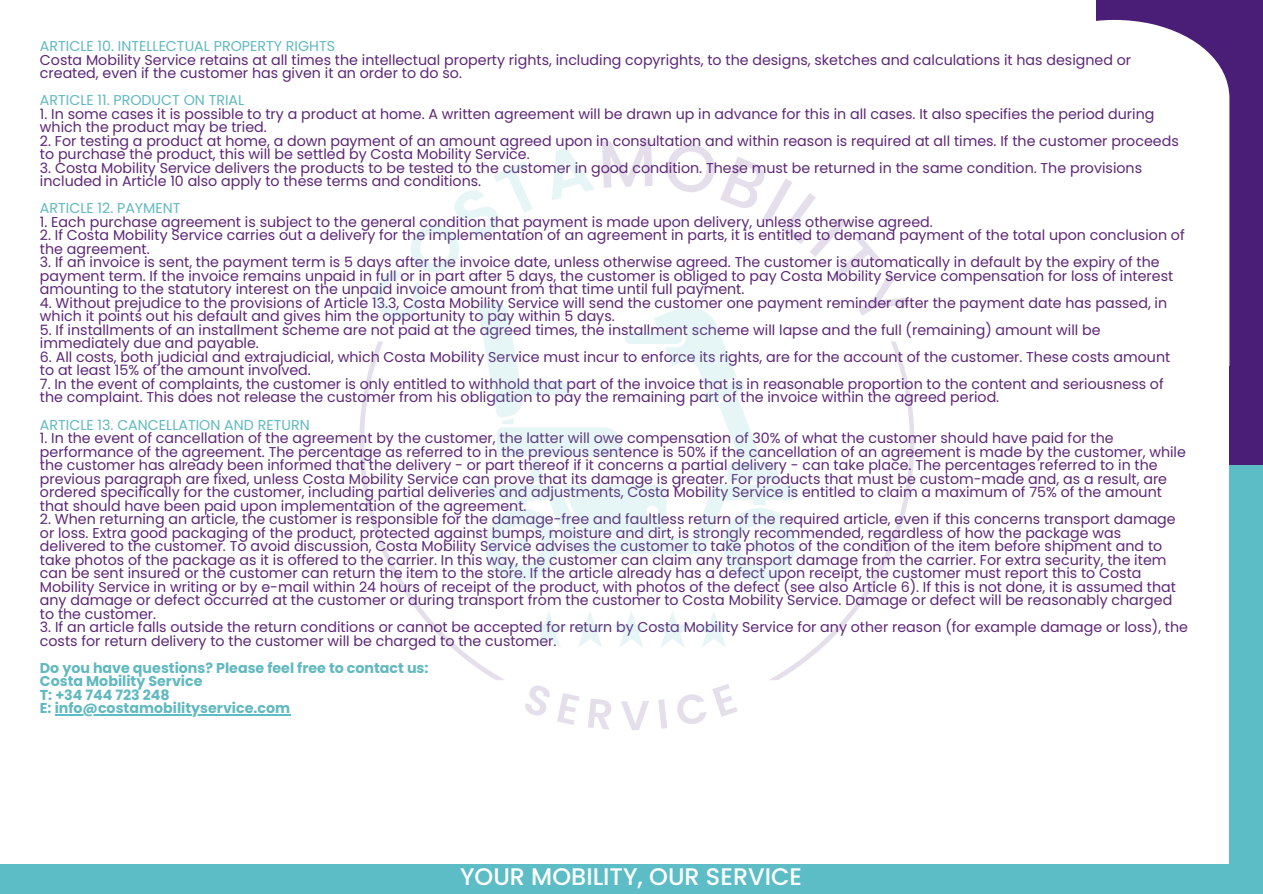
<style>
.page{position:relative;width:1263px;height:894px;background:#fff}
.page>*{position:absolute;margin:0;border:0;box-sizing:border-box;transform-origin:0 0}
.t1{font:500 24px "Poppins";color:#fff}
.t2{font:14.25px/13.5px "Poppins";color:#5d2775}
.t3{font:700 14.25px/13.5px "Poppins";color:#61b9bf}
.t4{font:14.25px "Poppins";color:#61b9bf}
</style>
<div class="page">
<div style="left:1072px;top:374px;width:191px;height:519px;background:#5cbdc6"></div>
<div style="left:1096px;top:0;width:167px;height:464px;background:#4a1d76"></div>
<div style="left:1072px;top:366px;width:157px;height:498px;background:#fff"></div>
<div style="left:0;top:864px;width:1262px;height:29px;background:#5cbdc6"></div>
<div style="left:1096px;top:20px;width:133px;height:346px;background:#fff"></div>
<hr style="left:55px;top:714px;width:235px;height:1px;background:#5cbdc6">
<img style="left:359px;top:139px;width:556px;height:591px">
<p class="t4" style="left:40px;top:38px;width:297px">ARTICLE 10. INTELLECTUAL PROPERTY RIGHTS</p>
<p class="t2" style="left:40px;top:53px;width:1093px">Costa Mobility Service retains at all times the intellectual property rights, including copyrights, to the designs, sketches and calculations it has designed or created, even if the customer has given it an order to do so.</p>
<p class="t4" style="left:40px;top:92px;width:206px">ARTICLE 11. PRODUCT ON TRIAL</p>
<p class="t2" style="left:40px;top:107px;width:1116px">1. In some cases it is possible to try a product at home. A written agreement will be drawn up in advance for this in all cases. It also specifies the period during which the product may be tried.</p>
<p class="t2" style="left:40px;top:134px;width:1140px">2. For testing a product at home, a down payment of an amount agreed upon in consultation and within reason is required at all times. If the customer proceeds to purchase the product, this will be settled by Costa Mobility Service.</p>
<p class="t2" style="left:40px;top:161px;width:1104px">3. Costa Mobility Service delivers the products to be tested to the customer in good condition. These must be returned in the same condition. The provisions included in Article 10 also apply to these terms and conditions.</p>
<p class="t4" style="left:40px;top:200px;width:142px">ARTICLE 12. PAYMENT</p>
<p class="t2" style="left:40px;top:215px;width:894px">1. Each purchase agreement is subject to the general condition that payment is made upon delivery, unless otherwise agreed.</p>
<p class="t2" style="left:40px;top:229px;width:1146px">2. If Costa Mobility Service carries out a delivery for the implementation of an agreement in parts, it is entitled to demand payment of the total upon conclusion of the agreement.</p>
<p class="t2" style="left:40px;top:256px;width:1135px">3. If an invoice is sent, the payment term is 5 days after the invoice date, unless otherwise agreed. The customer is automatically in default by the expiry of the payment term. If the invoice remains unpaid in full or in part after 5 days, the customer is obliged to pay Costa Mobility Service compensation for loss of interest amounting to the statutory interest on the unpaid invoice amount from that time until full payment.</p>
<p class="t2" style="left:40px;top:296px;width:1129px">4. Without prejudice to the provisions of Article 13.3, Costa Mobility Service will send the customer one payment reminder after the payment date has passed, in which it points out his default and gives him the opportunity to pay within 5 days.</p>
<p class="t2" style="left:40px;top:323px;width:1062px">5. If installments of an installment scheme are not paid at the agreed times, the installment scheme will lapse and the full (remaining) amount will be immediately due and payable.</p>
<p class="t2" style="left:40px;top:350px;width:1132px">6. All costs, both judicial and extrajudicial, which Costa Mobility Service must incur to enforce its rights, are for the account of the customer. These costs amount to at least 15% of the amount involved.</p>
<p class="t2" style="left:40px;top:377px;width:1125px">7. In the event of complaints, the customer is only entitled to withhold that part of the invoice that is in reasonable proportion to the content and seriousness of the complaint. This does not release the customer from his obligation to pay the remaining part of the invoice within the agreed period.</p>
<p class="t4" style="left:40px;top:416px;width:271px">ARTICLE 13. CANCELLATION AND RETURN</p>
<p class="t2" style="left:40px;top:431px;width:1147px">1. In the event of cancellation of the agreement by the customer, the latter will owe compensation of 30% of what the customer should have paid for the performance of the agreement. The percentage as referred to in the previous sentence is 50% if the cancellation of an agreement is made by the customer, while the customer has already been informed that the delivery - or part thereof if it concerns a partial delivery - can take place. The percentages referred to in the previous paragraph are fixed, unless Costa Mobility Service can prove that its damage is greater. For products that must be custom-made and, as a result, are ordered specifically for the customer, including partial deliveries and adjustments, Costa Mobility Service is entitled to claim a maximum of 75% of the amount that should have been paid upon implementation of the agreement.</p>
<p class="t2" style="left:40px;top:512px;width:1137px">2. When returning an article, the customer is responsible for the damage-free and faultless return of the required article, even if this concerns transport damage or loss. Extra good packaging of the product, protected against bumps, moisture and dirt, is strongly recommended, regardless of how the package was delivered to the customer. To avoid discussion, Costa Mobility Service advises the customer to take photos of the condition of the item before shipment and to take photos of the package as it is offered to the carrier. In this way, the customer can claim any transport damage from the carrier. For extra security, the item can be sent insured or the customer can return the item to the store. If the article already has a defect upon receipt, the customer must report this to Costa Mobility Service in writing or by e-mail within 24 hours of receipt of the product, with photos of the defect (see also Article 6). If this is not done, it is assumed that any damage or defect occurred at the customer or during transport from the customer to Costa Mobility Service. Damage or defect will be reasonably charged to the customer.</p>
<p class="t2" style="left:40px;top:620px;width:1150px">3. If an article falls outside the return conditions or cannot be accepted for return by Costa Mobility Service for any other reason (for example damage or loss), the costs for return delivery to the customer will be charged to the customer.</p>
<p class="t3" style="left:40px;top:660px;width:390px">Do you have questions? Please feel free to contact us:<br>Costa Mobility Service<br>T: +34 744 723 248<br>E: info@costamobilityservice.com</p>
<h1 class="t1" style="left:460px;top:862px;width:344px">YOUR MOBILITY, OUR SERVICE</h1>
</div>
